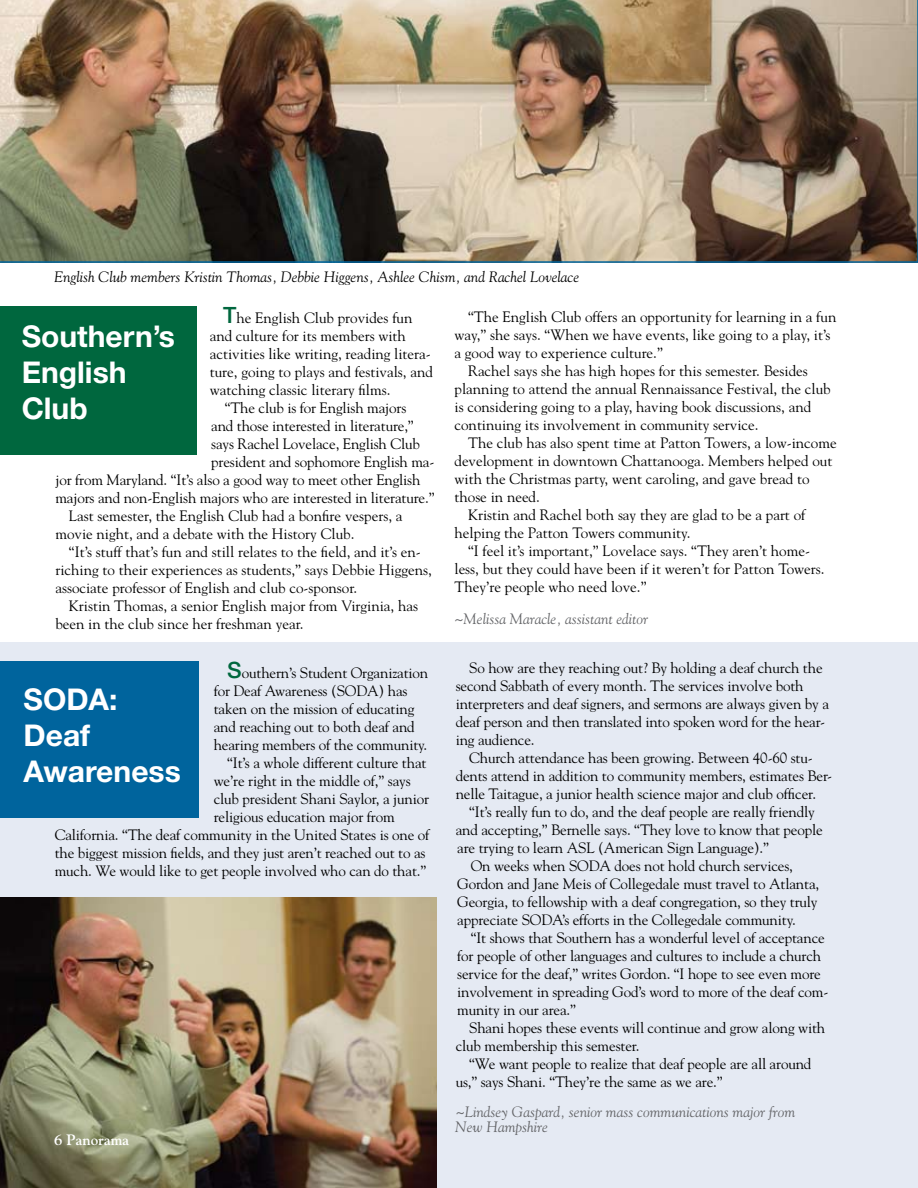
<style>
.page{position:relative;width:918px;height:1188px;background:#fff}
.page>*{position:absolute;margin:0;border:0;box-sizing:border-box;transform-origin:0 0}
.t1{font:700 30px/36px "Helvetica Neue";color:#fff}
.t2{font:15px/18px "Goudy";letter-spacing:-.01em;color:#000}
.t3{font:italic 15px/15px "Goudy";color:#636467}
.t4{font:italic 15px "Goudy";color:#000}
.t5{font:700 15px "Goudy";color:#fff}
.s1{font-family:"Helvetica Neue";font-weight:500;font-size:22.5px;color:#00673e}
</style>
<div class="page">
<div style="left:0;top:642px;width:917px;height:546px;background:#e5eaf3"></div>
<div style="left:0;top:661px;width:199px;height:157px;background:#00649d"></div>
<div style="left:0;top:306px;width:196px;height:148px;background:#00673e"></div>
<img style="left:0;top:0;width:918px;height:263px">
<img style="left:0;top:897px;width:436px;height:291px">
<p class="t4" style="left:54px;top:268px;width:527px">English Club members Kristin Thomas, Debbie Higgens, Ashlee Chism, and Rachel Lovelace</p>
<p class="t2" style="left:223px;top:309px;width:191px"><span class="s1">T</span>he English Club provides fun</p>
<p class="t2" style="left:210px;top:327px;width:198px">and culture for its members with</p>
<p class="t2" style="left:210px;top:345px;width:223px">activities like writing, reading litera-</p>
<p class="t2" style="left:210px;top:363px;width:225px">ture, going to plays and festivals, and</p>
<p class="t2" style="left:210px;top:381px;width:182px">watching classic literary films.</p>
<p class="t2" style="left:225px;top:399px;width:183px">“The club is for English majors</p>
<p class="t2" style="left:211px;top:417px;width:204px">and those interested in literature,”</p>
<p class="t2" style="left:211px;top:435px;width:210px">says Rachel Lovelace, English Club</p>
<p class="t2" style="left:211px;top:453px;width:225px">president and sophomore English ma-</p>
<p class="t2" style="left:55px;top:471px;width:367px">jor from Maryland. “It’s also a good way to meet other English</p>
<p class="t2" style="left:55px;top:489px;width:381px">majors and non-English majors who are interested in literature.”</p>
<p class="t2" style="left:69px;top:507px;width:335px">Last semester, the English Club had a bonfire vespers, a</p>
<p class="t2" style="left:55px;top:525px;width:301px">movie night, and a debate with the History Club.</p>
<p class="t2" style="left:69px;top:543px;width:354px">“It’s stuff that’s fun and still relates to the field, and it’s en-</p>
<p class="t2" style="left:55px;top:561px;width:378px">riching to their experiences as students,” says Debbie Higgens,</p>
<p class="t2" style="left:55px;top:579px;width:304px">associate professor of English and club co-sponsor.</p>
<p class="t2" style="left:69px;top:597px;width:351px">Kristin Thomas, a senior English major from Virginia, has</p>
<p class="t2" style="left:55px;top:615px;width:250px">been in the club since her freshman year.</p>
<p class="t2" style="left:227px;top:664px;width:203px"><span class="s1">S</span>outhern’s Student Organization</p>
<p class="t2" style="left:214px;top:682px;width:195px">for Deaf Awareness (SODA) has</p>
<p class="t2" style="left:214px;top:700px;width:202px">taken on the mission of educating</p>
<p class="t2" style="left:214px;top:718px;width:202px">and reaching out to both deaf and</p>
<p class="t2" style="left:214px;top:736px;width:215px">hearing members of the community.</p>
<p class="t2" style="left:227px;top:754px;width:201px">“It’s a whole different culture that</p>
<p class="t2" style="left:214px;top:772px;width:198px">we’re right in the middle of,” says</p>
<p class="t2" style="left:214px;top:790px;width:217px">club president Shani Saylor, a junior</p>
<p class="t2" style="left:214px;top:808px;width:183px">religious education major from</p>
<p class="t2" style="left:55px;top:826px;width:376px">California. “The deaf community in the United States is one of</p>
<p class="t2" style="left:55px;top:844px;width:372px">the biggest mission fields, and they just aren’t reached out to as</p>
<p class="t2" style="left:55px;top:862px;width:373px">much. We would like to get people involved who can do that.”</p>
<h1 class="t1" style="left:22px;top:318px;width:155px">Southern’s<br>English<br>Club</h1>
<h1 class="t1" style="left:24px;top:680px;width:159px">SODA:<br>Deaf<br>Awareness</h1>
<p class="t5" style="left:54px;top:1131px;width:76px">6 Panorama</p>
<p class="t2" style="left:468px;top:308px;width:370px">“The English Club offers an opportunity for learning in a fun</p>
<p class="t2" style="left:454px;top:326px;width:378px">way,” she says. “When we have events, like going to a play, it’s</p>
<p class="t2" style="left:454px;top:344px;width:210px">a good way to experience culture.”</p>
<p class="t2" style="left:468px;top:362px;width:341px">Rachel says she has high hopes for this semester. Besides</p>
<p class="t2" style="left:454px;top:380px;width:378px">planning to attend the annual Rennaissance Festival, the club</p>
<p class="t2" style="left:454px;top:398px;width:358px">is considering going to a play, having book discussions, and</p>
<p class="t2" style="left:454px;top:416px;width:306px">continuing its involvement in community service.</p>
<p class="t2" style="left:468px;top:434px;width:370px">The club has also spent time at Patton Towers, a low-income</p>
<p class="t2" style="left:454px;top:452px;width:379px">development in downtown Chattanooga. Members helped out</p>
<p class="t2" style="left:454px;top:470px;width:357px">with the Christmas party, went caroling, and gave bread to</p>
<p class="t2" style="left:454px;top:488px;width:87px">those in need.</p>
<p class="t2" style="left:468px;top:506px;width:339px">Kristin and Rachel both say they are glad to be a part of</p>
<p class="t2" style="left:454px;top:524px;width:237px">helping the Patton Towers community.</p>
<p class="t2" style="left:468px;top:542px;width:344px">“I feel it’s important,” Lovelace says. “They aren’t home-</p>
<p class="t2" style="left:454px;top:560px;width:372px">less, but they could have been if it weren’t for Patton Towers.</p>
<p class="t2" style="left:454px;top:578px;width:194px">They’re people who need love.”</p>
<p class="t3" style="left:454px;top:611px;width:195px">~Melissa Maracle, assistant editor</p>
<p class="t2" style="left:456px;top:659px;width:375px;text-indent:14px">So how are they reaching out? By holding a deaf church the second Sabbath of every month. The services involve both interpreters and deaf signers, and sermons are always given by a deaf person and then translated into spoken word for the hear&shy;ing audience.</p>
<p class="t2" style="left:456px;top:749px;width:378px;text-indent:14px">Church attendance has been growing. Between 40-60 stu&shy;dents attend in addition to community members, estimates Ber&shy;nelle Taitague, a junior health science major and club officer.</p>
<p class="t2" style="left:469px;top:803px;width:347px">“It’s really fun to do, and the deaf people are really friendly</p>
<p class="t2" style="left:456px;top:821px;width:369px">and accepting,” Bernelle says. “They love to know that people</p>
<p class="t2" style="left:457px;top:839px;width:313px">are trying to learn ASL (American Sign Language).”</p>
<p class="t2" style="left:471px;top:857px;width:324px">On weeks when SODA does not hold church services,</p>
<p class="t2" style="left:457px;top:875px;width:364px">Gordon and Jane Meis of Collegedale must travel to Atlanta,</p>
<p class="t2" style="left:457px;top:893px;width:362px">Georgia, to fellowship with a deaf congregation, so they truly</p>
<p class="t2" style="left:457px;top:911px;width:340px">appreciate SODA’s efforts in the Collegedale community.</p>
<p class="t2" style="left:471px;top:929px;width:356px">“It shows that Southern has a wonderful level of acceptance</p>
<p class="t2" style="left:457px;top:947px;width:366px">for people of other languages and cultures to include a church</p>
<p class="t2" style="left:457px;top:965px;width:365px">service for the deaf,” writes Gordon. “I hope to see even more</p>
<p class="t2" style="left:457px;top:983px;width:373px">involvement in spreading God’s word to more of the deaf com-</p>
<p class="t2" style="left:457px;top:1001px;width:120px">munity in our area.”</p>
<p class="t2" style="left:469px;top:1019px;width:358px">Shani hopes these events will continue and grow along with</p>
<p class="t2" style="left:456px;top:1037px;width:185px">club membership this semester.</p>
<p class="t2" style="left:469px;top:1055px;width:344px">“We want people to realize that deaf people are all around</p>
<p class="t2" style="left:456px;top:1073px;width:268px">us,” says Shani. “They’re the same as we are.”</p>
<p class="t3" style="left:455px;top:1104px;width:342px">~Lindsey Gaspard, senior mass communications major from<br>New Hampshire</p>
</div>
